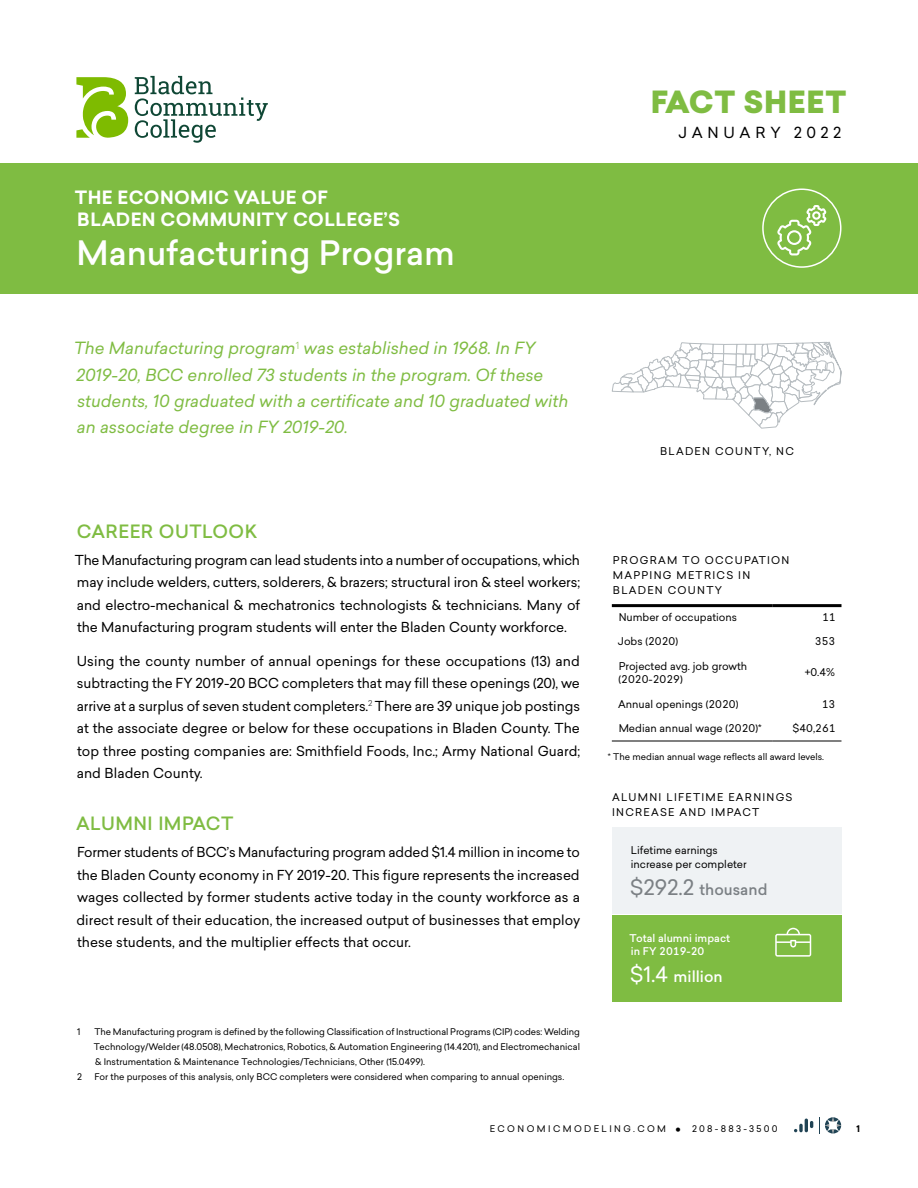
<style>
.page{position:relative;width:918px;height:1188px;background:#fff}
.page>*{position:absolute;margin:0;border:0;box-sizing:border-box;transform-origin:0 0}
.t1{font:500 33px "Sailec";color:#fff}
.t2{font:900 30px "Sailec";letter-spacing:.02em;color:#7fbc42}
.t3{font:700 18px/21.6px "Sailec";letter-spacing:.02em;color:#fff}
.t4{font:500 18px "Sailec";letter-spacing:.025em;color:#7fbc42}
.t5{font:italic 16.5px/26.2px "Sailec";color:#7fbc42}
.t6{font:500 15px "Sailec";color:#7b8084}
.t7{font:15px "Sailec";letter-spacing:.32em;color:#000}
.t8{font:500 15px "Sailec";color:#fff}
.t9{font:13.5px/22.5px "Sailec";color:#000;text-align:justify}
.t10{font:10.5px/13.5px "Sailec";color:#000}
.t11{font:10.5px/15px "Sailec";letter-spacing:.12em;color:#000}
.t12{font:500 10.5px/13.5px "Sailec";color:#fff}
.t13{font:9px/15px "Sailec";color:#000;text-align:justify}
.t14{font:9px "Sailec";letter-spacing:.27em;color:#000}
.t15{font:700 9px "Sailec";color:#000}
.s1{font-weight:400;font-size:21px}
.s2{font-size:17.25px}
</style>
<div class="page">
<svg style="left:794px;top:1119px;width:19px;height:13px"></svg>
<svg style="left:819px;top:1117px;width:22px;height:17px"></svg>
<div style="left:0;top:163px;width:918px;height:130px;background:#7fbc42"></div>
<svg style="left:135px;top:76px;width:133px;height:67px"></svg>
<svg style="left:76px;top:77px;width:52px;height:61px"></svg>
<svg style="left:612px;top:342px;width:230px;height:87px"></svg>
<div style="left:762px;top:188px;width:79px;height:80px;border:2px solid #fff;border-radius:50%"></div>
<svg style="left:777px;top:205px;width:50px;height:50px"></svg>
<hr style="left:612px;top:741px;width:160px;height:1px;background:#000">
<hr style="left:772px;top:741px;width:69px;height:1px;background:#000">
<hr style="left:612px;top:604px;width:160px;height:3px;background:#000">
<hr style="left:772px;top:604px;width:69px;height:3px;background:#000">
<div style="left:612px;top:915px;width:230px;height:87px;background:#7fbc42"></div>
<div style="left:612px;top:827px;width:230px;height:87px;background:#eff2f4"></div>
<svg style="left:775px;top:928px;width:36px;height:29px"></svg>
<h2 class="t2" style="left:651px;top:80px;width:197px">FACT SHEET</h2>
<h3 class="t3" style="left:75px;top:187px;width:327px">THE ECONOMIC VALUE OF<br>BLADEN COMMUNITY COLLEGE’S</h3>
<h1 class="t1" style="left:76px;top:230px;width:380px">Manufacturing Program</h1>
<p class="t5" style="left:74px;top:335px;width:496px">The Manufacturing program<sup>1</sup> was established in 1968. In FY 2019-20, BCC enrolled 73 students in the program. Of these students, 10 graduated with a certificate and 10 graduated with an associate degree in FY 2019-20.</p>
<h3 class="t4" style="left:77px;top:518px;width:182px">CAREER OUTLOOK</h3>
<p class="t9" style="left:75px;top:548px;width:507px">The Manufacturing program can lead students into a number of occupations, which may include welders, cutters, solderers, &amp; brazers; structural iron &amp; steel workers; and electro-mechanical &amp; mechatronics technologists &amp; technicians. Many of the Manufacturing program students will enter the Bladen County workforce.</p>
<p class="t9" style="left:77px;top:650px;width:505px">Using the county number of annual openings for these occupations (13) and subtracting the FY 2019-20 BCC completers that may fill these openings (20), we arrive at a surplus of seven student completers.<sup>2</sup> There are 39 unique job postings at the associate degree or below for these occupations in Bladen County. The top three posting companies are: Smithfield Foods, Inc.; Army National Guard; and Bladen County.</p>
<h3 class="t4" style="left:76px;top:811px;width:159px">ALUMNI IMPACT</h3>
<p class="t9" style="left:77px;top:841px;width:505px">Former students of BCC’s Manufacturing program added $1.4 million in income to the Bladen County economy in FY 2019-20. This figure represents the increased wages collected by former students active today in the county workforce as a direct result of their education, the increased output of businesses that employ these students, and the multiplier effects that occur.</p>
<p class="t13" style="left:77px;top:1024px;width:5px">1</p>
<p class="t13" style="left:94px;top:1024px;width:488px">The Manufacturing program is defined by the following Classification of Instructional Programs (CIP) codes: Welding Technology/Welder (48.0508), Mechatronics, Robotics, &amp; Automation Engineering (14.4201), and Electromechanical &amp; Instrumentation &amp; Maintenance Technologies/Technicians, Other (15.0499).</p>
<p class="t13" style="left:77px;top:1069px;width:6px">2</p>
<p class="t13" style="left:94px;top:1069px;width:471px">For the purposes of this analysis, only BCC completers were considered when comparing to annual openings.</p>
<p class="t7" style="left:678px;top:122px;width:164px">JANUARY 2022</p>
<p class="t11" style="left:660px;top:444px;width:135px">BLADEN COUNTY, NC</p>
<p class="t11" style="left:613px;top:552px;width:178px">PROGRAM TO OCCUPATION<br>MAPPING METRICS IN<br>BLADEN COUNTY</p>
<p class="t10" style="left:619px;top:610px;width:120px">Number of occupations</p>
<p class="t10" style="left:822px;top:610px;width:15px">11</p>
<p class="t10" style="left:618px;top:635px;width:62px">Jobs (2020)</p>
<p class="t10" style="left:815px;top:635px;width:22px">353</p>
<p class="t10" style="left:619px;top:659px;width:130px">Projected avg. job growth (2020-2029)</p>
<p class="t10" style="left:805px;top:666px;width:32px">+0.4%</p>
<p class="t10" style="left:618px;top:697px;width:122px">Annual openings (2020)</p>
<p class="t10" style="left:822px;top:697px;width:15px">13</p>
<p class="t10" style="left:619px;top:721px;width:144px">Median annual wage (2020)*</p>
<p class="t10" style="left:793px;top:721px;width:45px">$40,261</p>
<p class="t13" style="left:608px;top:749px;width:218px">* The median annual wage reflects all award levels.</p>
<p class="t11" style="left:612px;top:790px;width:182px">ALUMNI LIFETIME EARNINGS<br>INCREASE AND IMPACT</p>
<p class="t10" style="left:631px;top:844px;width:117px">Lifetime earnings increase per completer</p>
<p class="t6" style="left:630px;top:879px;width:139px"><span class="s1">$292.2</span> thousand</p>
<p class="t12" style="left:629px;top:931px;width:102px">Total alumni impact in FY 2019-20</p>
<p class="t8" style="left:630px;top:966px;width:95px"><span class="s1">$1.4</span> million</p>
<p class="t14" style="left:490px;top:1123px;width:289px">ECONOMICMODELING.COM <span class="s2">•</span> 208-883-3500</p>
<p class="t15" style="left:856px;top:1123px;width:5px">1</p>
</div>
